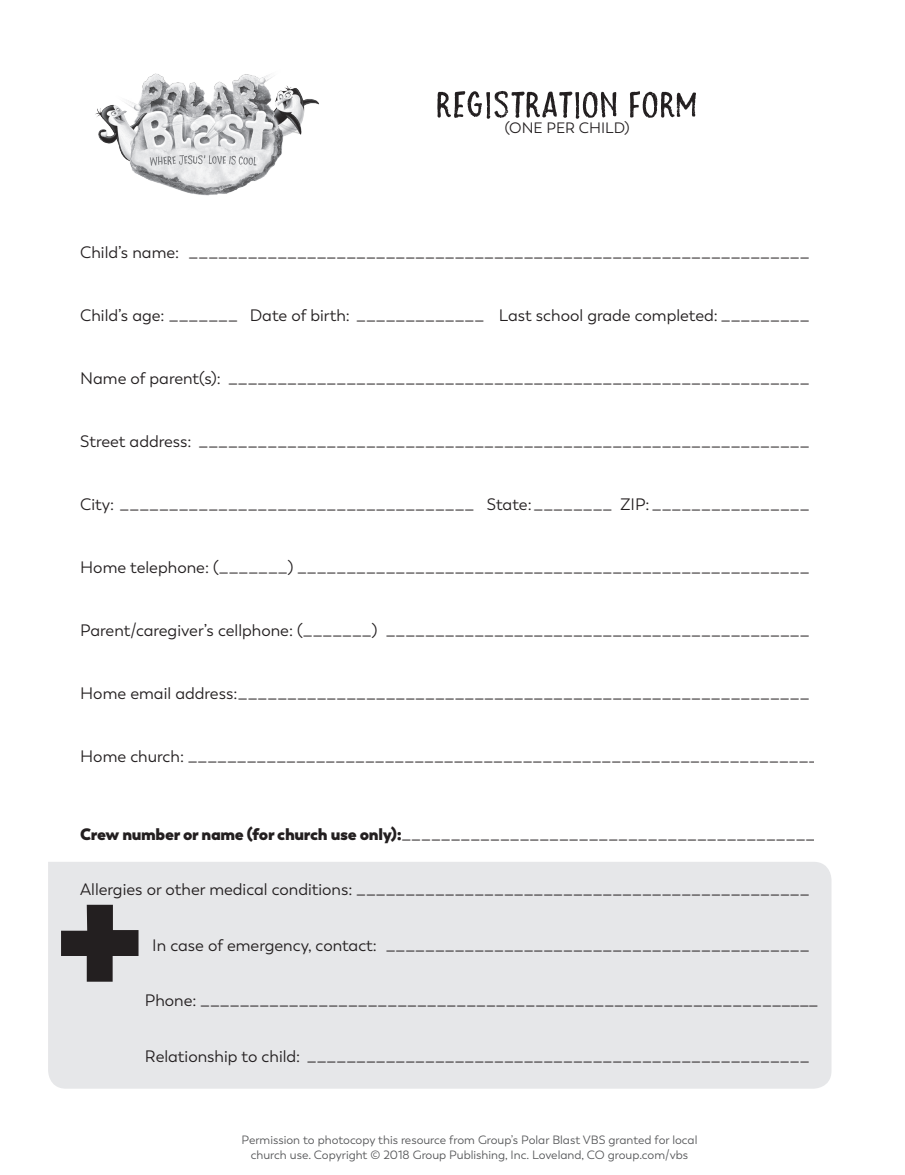
<style>
.page{position:relative;width:905px;height:1175px;background:#fff}
.page>*{position:absolute;margin:0;border:0;box-sizing:border-box;transform-origin:0 0}
.t1{font:52.5px "Fontbox Jeronimo";letter-spacing:.025em;color:#231f20}
.t2{font:16.5px "Trenda";color:#231f20}
.t3{font:15px "Trenda";color:#231f20}
.t4{font:12px/15px "Trenda";color:#57585a;text-align:center}
.s1{font-weight:800}
</style>
<div class="page">
<div style="left:48px;top:862px;width:783px;height:226px;background:#e6e7e9"></div>
<svg style="left:61px;top:904px;width:77px;height:77px;background:#7a7879"></svg>
<img style="left:95px;top:73px;width:224px;height:123px">
<h1 class="t1" style="left:437px;top:80px;width:262px">REGISTRATION FORM</h1>
<p class="t3" style="left:505px;top:120px;width:126px">(ONE PER CHILD)</p>
<p class="t2" style="left:80px;top:242px;width:730px">Child’s name: _______________________________________________________________</p>
<p class="t2" style="left:80px;top:305px;width:730px">Child’s age: _______ Date of birth: _____________ Last school grade completed: _________</p>
<p class="t2" style="left:80px;top:368px;width:730px">Name of parent(s): ___________________________________________________________</p>
<p class="t2" style="left:80px;top:431px;width:730px">Street address: ______________________________________________________________</p>
<p class="t2" style="left:80px;top:494px;width:730px">City: ____________________________________ State:________ ZIP:________________</p>
<p class="t2" style="left:80px;top:557px;width:730px">Home telephone: (_______) ____________________________________________________</p>
<p class="t2" style="left:80px;top:620px;width:730px">Parent/caregiver’s cellphone: (_______) ___________________________________________</p>
<p class="t2" style="left:80px;top:683px;width:730px">Home email address:__________________________________________________________</p>
<p class="t2" style="left:80px;top:746px;width:739px">Home church: ________________________________________________________________</p>
<p class="t2" style="left:80px;top:824px;width:736px"><span class="s1">Crew number or name (for church use only):</span>__________________________________________</p>
<p class="t2" style="left:80px;top:880px;width:730px">Allergies or other medical conditions: ______________________________________________</p>
<p class="t2" style="left:152px;top:935px;width:658px">In case of emergency, contact: ___________________________________________</p>
<p class="t2" style="left:145px;top:991px;width:675px">Phone: _______________________________________________________________</p>
<p class="t2" style="left:145px;top:1046px;width:666px">Relationship to child: ___________________________________________________</p>
<p class="t4" style="left:241px;top:1132px;width:457px">Permission to photocopy this resource from Group’s Polar Blast VBS granted for local church use. Copyright © 2018 Group Publishing, Inc. Loveland, CO group.com/vbs</p>
</div>
